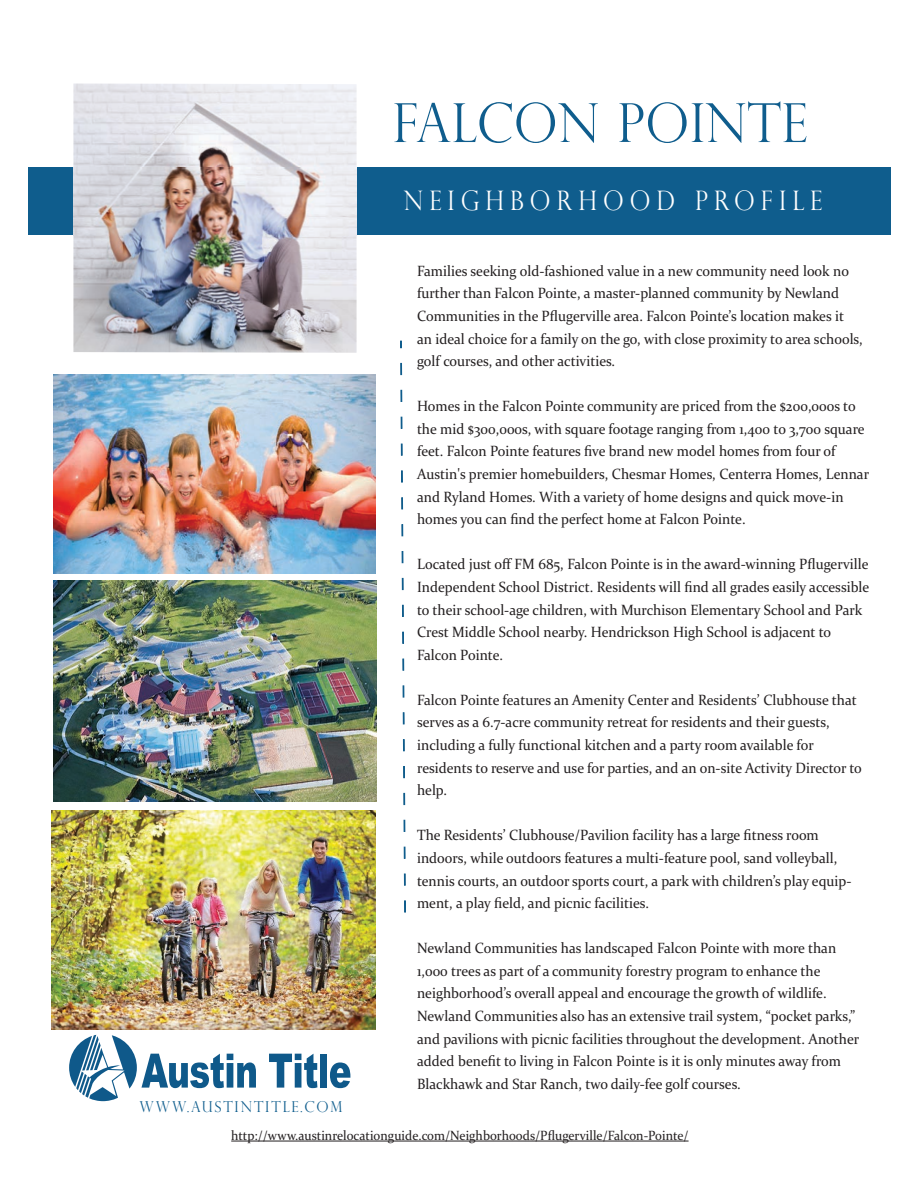
<style>
.page{position:relative;width:918px;height:1188px;background:#fff}
.page>*{position:absolute;margin:0;border:0;box-sizing:border-box;transform-origin:0 0}
.t1{font:300 53.85px "Perpetua Titling";letter-spacing:.01em;color:#0f5d8d;scale:.94 1}
.t2{font:300 26.85px "Perpetua Titling";letter-spacing:.25em;color:#fff;scale:.89 1}
.t3{font:15px/22.6px "Constantia";color:#231f20;scale:.94 1}
.t4{font:300 15px "Perpetua Titling";letter-spacing:.13em;color:#0f5d8d;scale:.94 1}
.t5{font:13.5px "Constantia";color:#231f20;scale:.94 1}
</style>
<div class="page">
<img style="left:53px;top:581px;width:324px;height:221px">
<div style="left:28px;top:167px;width:863px;height:68px;background:#0f5d8d"></div>
<svg style="left:269px;top:1054px;width:48px;height:34px"></svg>
<div style="left:320px;top:1054px;width:7px;height:34px;background:#0f598a"></div>
<svg style="left:330px;top:1062px;width:20px;height:26px"></svg>
<svg style="left:69px;top:1035px;width:187px;height:66px"></svg>
<svg style="left:400px;top:341px;width:2px;height:7px"></svg>
<svg style="left:401px;top:363px;width:1px;height:12px"></svg>
<svg style="left:401px;top:390px;width:1px;height:12px"></svg>
<svg style="left:401px;top:417px;width:1px;height:12px"></svg>
<svg style="left:401px;top:471px;width:2px;height:11px"></svg>
<svg style="left:402px;top:524px;width:1px;height:12px"></svg>
<svg style="left:402px;top:551px;width:1px;height:12px"></svg>
<svg style="left:402px;top:578px;width:1px;height:12px"></svg>
<svg style="left:402px;top:605px;width:2px;height:12px"></svg>
<svg style="left:402px;top:632px;width:2px;height:12px"></svg>
<svg style="left:403px;top:739px;width:1px;height:12px"></svg>
<svg style="left:403px;top:766px;width:2px;height:12px"></svg>
<svg style="left:404px;top:793px;width:1px;height:12px"></svg>
<svg style="left:404px;top:820px;width:1px;height:12px"></svg>
<svg style="left:404px;top:847px;width:1px;height:12px"></svg>
<svg style="left:404px;top:901px;width:2px;height:11px"></svg>
<img style="left:73px;top:84px;width:284px;height:269px">
<hr style="left:231px;top:1141px;width:458px;height:1px;background:#231f20">
<img style="left:53px;top:375px;width:323px;height:199px">
<img style="left:52px;top:810px;width:324px;height:220px">
<h1 class="t1" style="left:393px;top:90px;width:443px">FALCON POINTE</h1>
<h2 class="t2" style="left:404px;top:184px;width:472px">NEIGHBORHOOD PROFILE</h2>
<p class="t3" style="left:417px;top:259px;width:476px">Families seeking old-fashioned value in a new community need look no further than Falcon Pointe, a master-planned community by Newland Communities in the Pflugerville area. Falcon Pointe’s location makes it<br>an ideal choice for a family on the go, with close proximity to area schools, golf courses, and other activities.</p>
<p class="t3" style="left:417px;top:394px;width:482px">Homes in the Falcon Pointe community are priced from the $200,000s to the mid $300,000s, with square footage ranging from 1,400 to 3,700 square feet. Falcon Pointe features five brand new model homes from four of Austin's premier homebuilders, Chesmar Homes, Centerra Homes, Lennar and Ryland Homes. With a variety of home designs and quick move-in homes you can find the perfect home at Falcon Pointe.</p>
<p class="t3" style="left:417px;top:552px;width:483px">Located just off FM 685, Falcon Pointe is in the award-winning Pflugerville Independent School District. Residents will find all grades easily accessible to their school-age children, with Murchison Elementary School and Park Crest Middle School nearby. Hendrickson High School is adjacent to Falcon Pointe.</p>
<p class="t3" style="left:417px;top:688px;width:475px">Falcon Pointe features an Amenity Center and Residents’ Clubhouse that serves as a 6.7-acre community retreat for residents and their guests, including a fully functional kitchen and a party room available for residents to reserve and use for parties, and an on-site Activity Director to help.</p>
<p class="t3" style="left:417px;top:823px;width:464px">The Residents’ Clubhouse/Pavilion facility has a large fitness room indoors, while outdoors features a multi-feature pool, sand volleyball, tennis courts, an outdoor sports court, a park with children’s play equip&shy;ment, a play field, and picnic facilities.</p>
<p class="t3" style="left:417px;top:936px;width:472px">Newland Communities has landscaped Falcon Pointe with more than 1,000 trees as part of a community forestry program to enhance the neighborhood’s overall appeal and encourage the growth of wildlife.<br>Newland Communities also has an extensive trail system, “pocket parks,” and pavilions with picnic facilities throughout the development. Another added benefit to living in Falcon Pointe is it is only minutes away from Blackhawk and Star Ranch, two daily-fee golf courses.</p>
<p class="t5" style="left:231px;top:1126px;width:488px">http://www.austinrelocationguide.com/Neighborhoods/Pflugerville/Falcon-Pointe/</p>
<p class="t4" style="left:140px;top:1097px;width:217px">WWW.AUSTINTITLE.COM</p>
</div>
